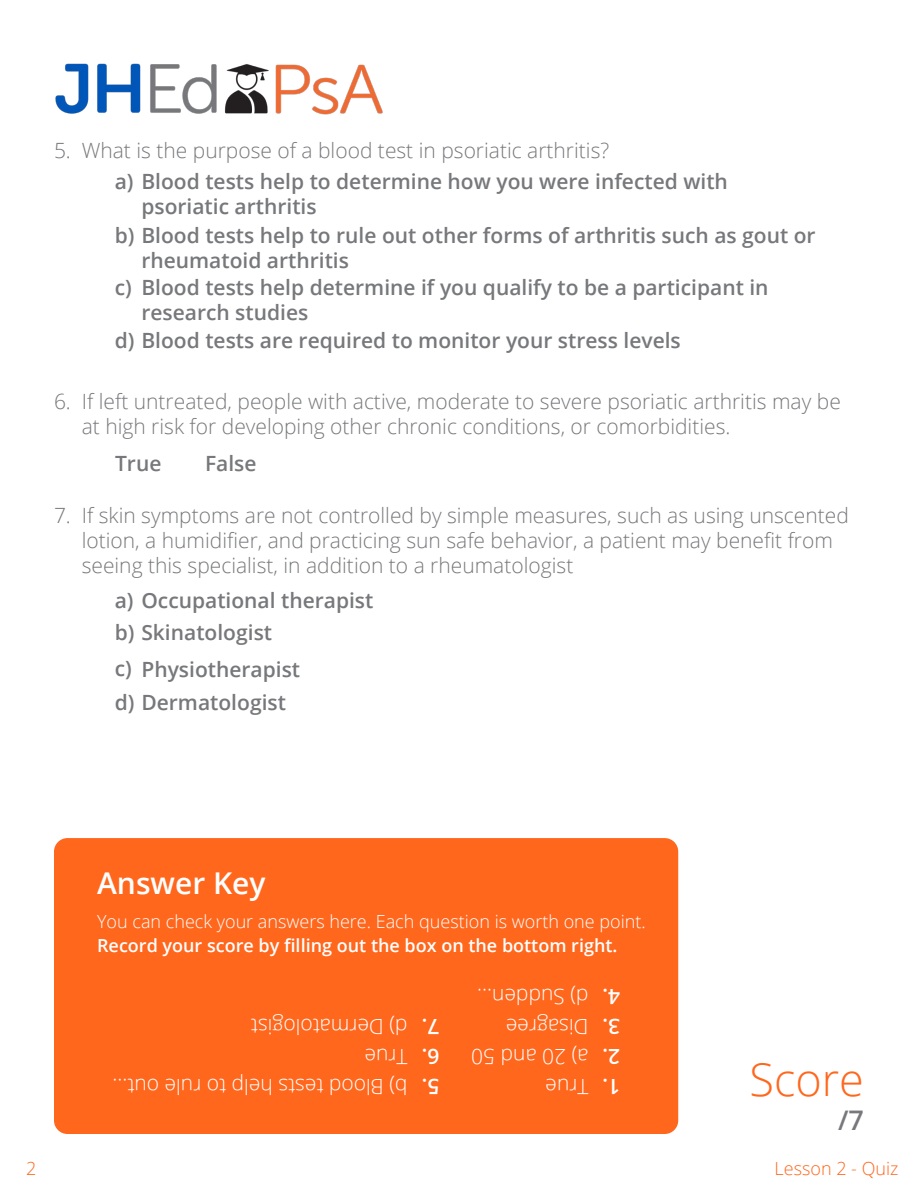
<style>
.page{position:relative;width:918px;height:1188px;background:#fff}
.page>*{position:absolute;margin:0;border:0;box-sizing:border-box;transform-origin:0 0}
.t1{font:300 45px "Open Sans";color:#ff671d}
.t2{font:600 30px "Open Sans";color:#fff}
.t3{font:600 27px "Open Sans";color:#77787b}
.t4{font:300 21px/25.2px "Open Sans";color:#77787b}
.t5{font:600 21px/25.8px "Open Sans";color:#77787b}
.t6{font:300 21px/30px "Open Sans";color:#fff}
.t7{font:600 21px/30px "Open Sans";color:#fff;text-align:justify}
.t8{font:300 18px "Open Sans";color:#fff}
.t9{font:600 18px "Open Sans";color:#fff}
.t10{font:300 18px "Open Sans";color:#ff671d}
</style>
<div class="page">
<img style="left:55px;top:63px;width:328px;height:52px">
<div style="left:54px;top:838px;width:624px;height:296px;background:#ff671d;border-radius:14px"></div>
<p class="t4" style="left:54px;top:138px;width:18px">5.</p>
<p class="t4" style="left:82px;top:138px;width:529px">What is the purpose of a blood test in psoriatic arthritis?</p>
<p class="t5" style="left:141px;top:168px;width:588px;line-height:25.2px;text-indent:-27px">a) Blood tests help to determine how you were infected with psoriatic arthritis</p>
<p class="t5" style="left:141px;top:222px;width:676px;text-indent:-27px">b) Blood tests help to rule out other forms of arthritis such as gout or rheumatoid arthritis<br>Blood tests help determine if you qualify to be a participant in research studies</p>
<p class="t5" style="left:115px;top:274px;width:19px">c)</p>
<p class="t5" style="left:115px;top:327px;width:568px">d) Blood tests are required to monitor your stress levels</p>
<p class="t4" style="left:54px;top:388px;width:18px">6.</p>
<p class="t4" style="left:82px;top:388px;width:761px">If left untreated, people with active, moderate to severe psoriatic arthritis may be at high risk for developing other chronic conditions, or comorbidities.</p>
<p class="t5" style="left:115px;top:450px;width:48px">True</p>
<p class="t5" style="left:205px;top:450px;width:53px">False</p>
<p class="t4" style="left:54px;top:502px;width:18px">7.</p>
<p class="t4" style="left:82px;top:502px;width:769px">If skin symptoms are not controlled by simple measures, such as using unscented lotion, a humidifier, and practicing sun safe behavior, a patient may benefit from seeing this specialist, in addition to a rheumatologist</p>
<p class="t5" style="left:115px;top:583px;width:260px;line-height:32.5px">a) Occupational therapist b) Skinatologist</p>
<p class="t5" style="left:115px;top:653px;width:187px;line-height:32.8px;text-indent:27px">Physiotherapist d) Dermatologist</p>
<p class="t5" style="left:115px;top:655px;width:19px">c)</p>
<h2 class="t2" style="left:97px;top:863px;width:170px">Answer Key</h2>
<p class="t8" style="left:97px;top:909px;width:550px">You can check your answers here. Each question is worth one point.</p>
<p class="t9" style="left:97px;top:933px;width:522px">Record your score by filling out the box on the bottom right.</p>
<p class="t6" style="left:408px;top:1102px;width:297px;rotate:-180deg">b) Blood tests help to rule out...<br>True<br>d) Dermatologist</p>
<p class="t7" style="left:439px;top:1102px;width:19px;rotate:-180deg">5.<br>6.<br>7.</p>
<p class="t6" style="left:589px;top:1102px;width:119px;rotate:-180deg">True<br>a) 20 and 50<br>Disagree<br>d) Sudden...</p>
<p class="t7" style="left:620px;top:1102px;width:19px;rotate:-180deg">1.<br>2.<br>3.<br>4.</p>
<h1 class="t1" style="left:750px;top:1049px;width:116px">Score</h1>
<p class="t3" style="left:838px;top:1102px;width:27px">/7</p>
<p class="t10" style="left:26px;top:1156px;width:12px">2</p>
<p class="t10" style="left:775px;top:1156px;width:125px">Lesson 2 - Quiz</p>
</div>
